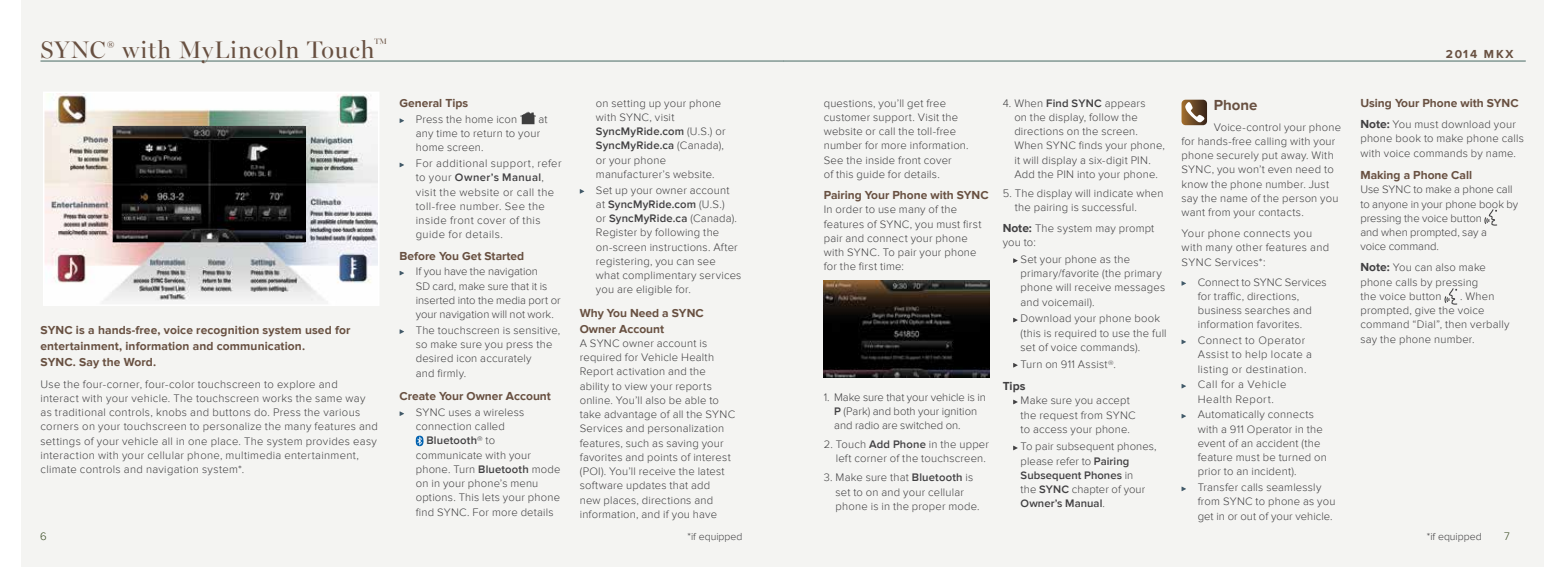
<style>
.page{position:relative;width:1566px;height:567px;background:#fff}
.page>*{position:absolute;margin:0;border:0;box-sizing:border-box;transform-origin:0 0}
.t1{font:24px "Miller Banner";letter-spacing:.04em;color:#685041}
.t2{font:700 15px "Proxima Nova";color:#685041}
.t3{font:700 12px/15.8px "Proxima Nova";color:#685041}
.t4{font:700 12px "Proxima Nova";color:#414042}
.t5{font:300 11.25px/14.2px "Proxima Nova";letter-spacing:.02em;color:#414042}
.t6{font:300 11.25px/14.2px "Proxima Nova";letter-spacing:-.005em;color:#414042}
.t7{font:300 11.25px/14.2px "Proxima Nova";letter-spacing:.04em;color:#414042}
.t8{font:600 11.25px "Proxima Nova";letter-spacing:.02em;color:#414042}
.t9{font:300 11.25px "Proxima Nova";color:#2e4117}
.t10{font:300 11.25px "Proxima Nova";color:#3e4f28}
.t11{font:300 10.5px "Proxima Nova";color:#414042}
.t12{font:7.8px "Miller Banner";color:#685041}
.s1{font-weight:600}
.s2{font-weight:300}
.s3{font-weight:700;font-size:12px}
</style>
<div class="page">
<div style="left:22px;top:0;width:1522px;height:567px;background:#f4f4f2"></div>
<hr style="left:783px;top:61px;width:743px;height:1px;background:#496a65">
<hr style="left:40px;top:61px;width:743px;height:1px;background:#496a65">
<svg style="left:400px;top:118px;width:4px;height:5px"></svg>
<img style="left:520px;top:112px;width:15px;height:12px">
<svg style="left:400px;top:163px;width:4px;height:4px"></svg>
<svg style="left:400px;top:271px;width:4px;height:4px"></svg>
<svg style="left:400px;top:329px;width:4px;height:5px"></svg>
<svg style="left:400px;top:411px;width:4px;height:5px"></svg>
<svg style="left:416px;top:436px;width:8px;height:10px"></svg>
<svg style="left:580px;top:189px;width:4px;height:5px"></svg>
<svg style="left:1013px;top:258px;width:5px;height:5px"></svg>
<svg style="left:1013px;top:318px;width:5px;height:4px"></svg>
<svg style="left:1013px;top:363px;width:5px;height:5px"></svg>
<svg style="left:1013px;top:400px;width:5px;height:4px"></svg>
<svg style="left:1013px;top:446px;width:5px;height:4px"></svg>
<svg style="left:1182px;top:100px;width:25px;height:25px"></svg>
<svg style="left:1182px;top:281px;width:4px;height:5px"></svg>
<svg style="left:1182px;top:340px;width:4px;height:4px"></svg>
<svg style="left:1182px;top:384px;width:4px;height:4px"></svg>
<svg style="left:1182px;top:414px;width:4px;height:4px"></svg>
<svg style="left:1182px;top:487px;width:4px;height:4px"></svg>
<svg style="left:1484px;top:209px;width:13px;height:17px"></svg>
<svg style="left:1444px;top:288px;width:13px;height:17px"></svg>
<img style="left:824px;top:280px;width:165px;height:98px">
<img style="left:46px;top:95px;width:330px;height:208px">
<div style="left:43px;top:92px;width:336px;height:214px;border:2px solid #fff"></div>
<img style="left:113px;top:127px;width:192px;height:115px">
<h1 class="t1" style="left:40px;top:35px;width:336px">SYNC<sup>®</sup> with MyLincoln Touch</h1>
<p class="t12" style="left:375px;top:37px;width:14px">TM</p>
<p class="t3" style="left:40px;top:322px;width:311px">SYNC is a hands-free, voice recognition system used for entertainment, information and communication.<br>SYNC. Say the Word.</p>
<p class="t5" style="left:40px;top:377px;width:339px">Use the four-corner, four-color touchscreen to explore and interact with your vehicle. The touchscreen works the same way as traditional controls, knobs and buttons do. Press the various corners on your touchscreen to personalize the many features and settings of your vehicle all in one place. The system provides easy interaction with your cellular phone, multimedia entertainment, climate controls and navigation system*.</p>
<p class="t3" style="left:400px;top:96px;width:70px">General Tips</p>
<p class="t5" style="left:416px;top:112px;width:103px">Press the home icon</p>
<p class="t5" style="left:416px;top:112px;width:133px;text-indent:123px">at any time to return to your home screen.</p>
<p class="t5" style="left:416px;top:156px;width:147px">For additional support, refer to your <span class="s1">Owner’s Manual</span>, visit the website or call the toll-free number. See the inside front cover of this guide for details.</p>
<p class="t3" style="left:400px;top:248px;width:126px">Before You Get Started</p>
<p class="t6" style="left:416px;top:265px;width:146px">If you have the navigation<br>SD card, make sure that it is inserted into the media port or your navigation will not work.</p>
<p class="t5" style="left:416px;top:323px;width:146px">The touchscreen is sensitive, so make sure you press the desired icon accurately<br>and firmly.</p>
<p class="t3" style="left:400px;top:389px;width:153px">Create Your Owner Account</p>
<p class="t5" style="left:416px;top:405px;width:110px">SYNC uses a wireless</p>
<p class="t5" style="left:416px;top:419px;width:91px">connection called</p>
<p class="t8" style="left:426px;top:434px;width:70px">Bluetooth® <span class="s2">to</span></p>
<p class="t5" style="left:416px;top:448px;width:117px">communicate with your</p>
<p class="t5" style="left:416px;top:462px;width:146px">phone. Turn <span class="s1">Bluetooth</span> mode</p>
<p class="t5" style="left:416px;top:476px;width:124px">on in your phone’s menu</p>
<p class="t5" style="left:416px;top:491px;width:146px">options. This lets your phone</p>
<p class="t5" style="left:416px;top:505px;width:139px">find SYNC. For more details</p>
<p class="t5" style="left:596px;top:96px;width:131px">on setting up your phone with SYNC, visit<br><span class="s1">SyncMyRide.com</span> (U.S.) or<br><span class="s1">SyncMyRide.ca</span> (Canada), or your phone manufacturer’s website.</p>
<p class="t5" style="left:596px;top:183px;width:147px">Set up your owner account at <span class="s1">SyncMyRide.com</span> (U.S.)<br>or <span class="s1">SyncMyRide.ca</span> (Canada).<br>Register by following the on-screen instructions. After registering, you can see what complimentary services you are eligible for.</p>
<p class="t3" style="left:580px;top:305px;width:125px">Why You Need a SYNC<br>Owner Account</p>
<p class="t5" style="left:580px;top:336px;width:157px">A SYNC owner account is required for Vehicle Health<br>Report activation and the ability to view your reports online. You’ll also be able to take advantage of all the SYNC<br>Services and personalization features, such as saving your favorites and points of interest (POI). You’ll receive the latest software updates that add<br>new places, directions and information, and if you have</p>
<p class="t5" style="left:824px;top:96px;width:146px">questions, you’ll get free customer support. Visit the website or call the toll-free number for more information.<br>See the inside front cover<br>of this guide for details.</p>
<p class="t3" style="left:824px;top:187px;width:166px">Pairing Your Phone with SYNC</p>
<p class="t5" style="left:824px;top:203px;width:159px">In order to use many of the features of SYNC, you must first pair and connect your phone with SYNC. To pair your phone for the first time:</p>
<p class="t6" style="left:834px;top:390px;width:153px;text-indent:-10px">1. Make sure that your vehicle is in<br><span class="s1">P</span> (Park) and both your ignition and radio are switched on.</p>
<p class="t5" style="left:824px;top:437px;width:167px;text-align:right">2. Touch <span class="s1">Add Phone</span> in the upper left corner of the touchscreen.</p>
<p class="t5" style="left:836px;top:471px;width:146px;text-indent:-12px">3. Make sure that <span class="s1">Bluetooth</span> is set to on and your cellular phone is in the proper mode.</p>
<p class="t5" style="left:1014px;top:96px;width:152px;text-indent:-12px">4. When <span class="s1">Find SYNC</span> appears<br>on the display, follow the directions on the screen.<br>When SYNC finds your phone, it will display a six-digit PIN.<br>Add the PIN into your phone.</p>
<p class="t5" style="left:1015px;top:186px;width:150px;text-indent:-12px">5. The display will indicate when the pairing is successful.</p>
<p class="t5" style="left:1003px;top:221px;width:153px"><span class="s3">Note:</span> The system may prompt you to:</p>
<p class="t5" style="left:1021px;top:252px;width:146px">Set your phone as the primary/favorite (the primary phone will receive messages and voicemail).</p>
<p class="t5" style="left:1021px;top:312px;width:148px">Download your phone book (this is required to use the full set of voice commands).</p>
<p class="t5" style="left:1021px;top:357px;width:97px">Turn on 911 Assist®.</p>
<p class="t4" style="left:1003px;top:379px;width:24px">Tips</p>
<p class="t5" style="left:1021px;top:394px;width:117px">Make sure you accept the request from SYNC to access your phone.</p>
<p class="t5" style="left:1021px;top:440px;width:138px">To pair subsequent phones, please refer to <span class="s1">Pairing<br>Subsequent Phones</span> in<br>the <span class="s1">SYNC</span> chapter of your<br><span class="s1">Owner’s Manual</span>.</p>
<h2 class="t2" style="left:1214px;top:96px;width:45px">Phone</h2>
<p class="t5" style="left:1182px;top:120px;width:161px;text-indent:32px">Voice-control your phone for hands-free calling with your phone securely put away. With<br>SYNC, you won’t even need to know the phone number. Just say the name of the person you want from your contacts.</p>
<p class="t5" style="left:1182px;top:226px;width:149px">Your phone connects you with many other features and<br>SYNC Services*:</p>
<p class="t5" style="left:1198px;top:275px;width:130px">Connect to SYNC Services for traffic, directions, business searches and information favorites.</p>
<p class="t7" style="left:1198px;top:333px;width:116px">Connect to Operator<br>Assist to help locate a listing or destination.</p>
<p class="t7" style="left:1198px;top:378px;width:90px">Call for a Vehicle<br>Health Report.</p>
<p class="t5" style="left:1198px;top:408px;width:131px">Automatically connects with a 911 Operator in the event of an accident (the feature must be turned on prior to an incident).</p>
<p class="t5" style="left:1198px;top:480px;width:139px">Transfer calls seamlessly from SYNC to phone as you get in or out of your vehicle.</p>
<p class="t3" style="left:1446px;top:47px;width:69px">2014 MKX</p>
<p class="t3" style="left:1360px;top:96px;width:160px">Using Your Phone with SYNC</p>
<p class="t5" style="left:1360px;top:117px;width:165px"><span class="s3">Note:</span> You must download your phone book to make phone calls with voice commands by name.</p>
<p class="t3" style="left:1360px;top:168px;width:113px">Making a Phone Call</p>
<p class="t6" style="left:1360px;top:183px;width:159px">Use SYNC to make a phone call to anyone in your phone book by pressing the voice button<br>and when prompted, say a<br>voice command.</p>
<p class="t5" style="left:1360px;top:261px;width:127px"><span class="s3">Note:</span> You can also make phone calls by pressing the voice button</p>
<p class="t5" style="left:1360px;top:289px;width:151px;text-indent:100px">. When prompted, give the voice command “Dial”, then verbally say the phone number.</p>
<p class="t9" style="left:40px;top:530px;width:8px">6</p>
<p class="t10" style="left:1504px;top:530px;width:7px">7</p>
<p class="t11" style="left:688px;top:530px;width:56px">*if equipped</p>
<p class="t11" style="left:1427px;top:530px;width:56px">*if equipped</p>
</div>
